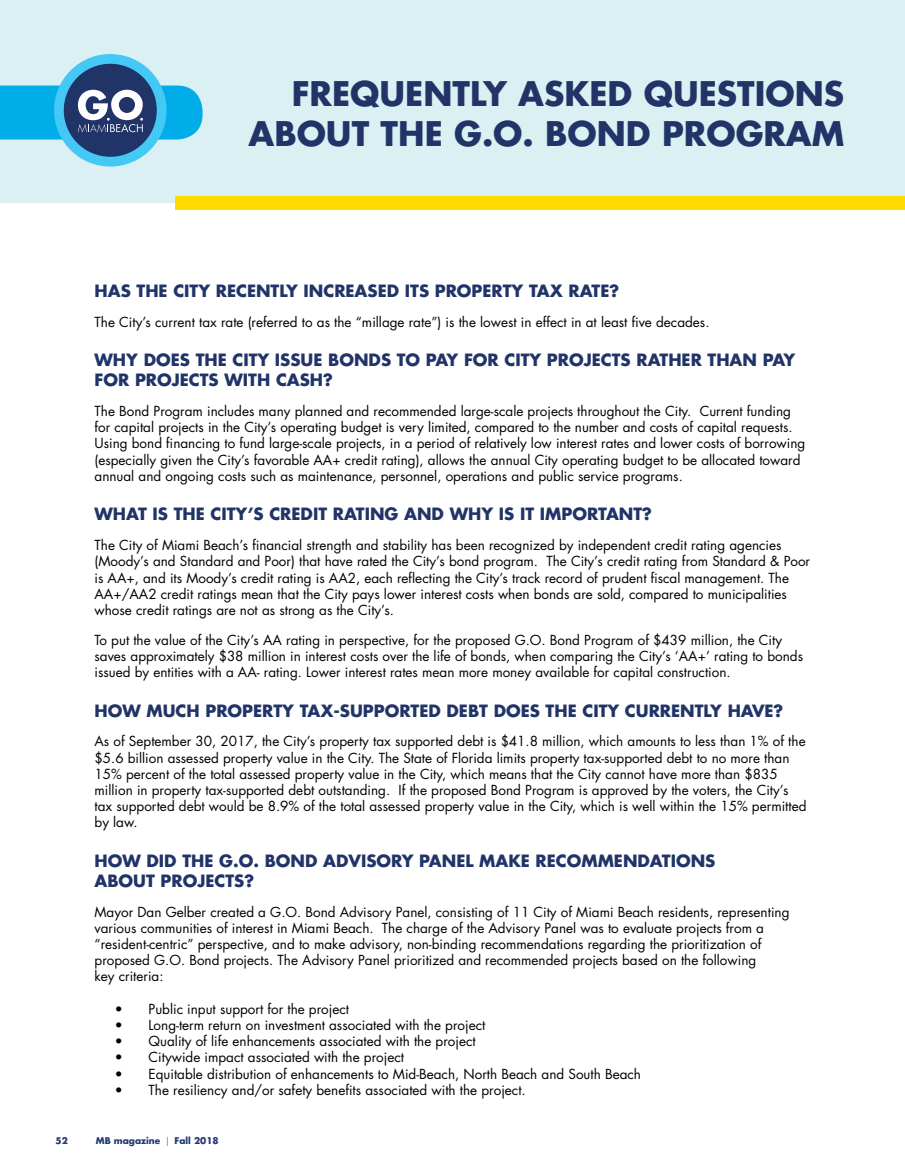
<style>
.page{position:relative;width:905px;height:1175px;background:#fff}
.page>*{position:absolute;margin:0;border:0;box-sizing:border-box;transform-origin:0 0}
.t1{font:700 33px/39.6px "Futura";color:#213468;text-align:right}
.t2{font:700 16.5px/19.8px "Futura";color:#213468}
.t3{font:13.5px/16.2px "Futura";color:#000}
.t4{font:13.5px "Futura Std";color:#000}
.t5{font:700 9px "Futura Std";color:#233574}
.t6{font:700 9px "Futura";color:#233574}
.s1{font-weight:300}
</style>
<div class="page">
<div style="left:0;top:0;width:904px;height:202px;background:#dbf0f2"></div>
<svg style="left:59px;top:59px;width:103px;height:103px;background:#285486"></svg>
<div style="left:54px;top:54px;width:112px;height:112px;border:10px solid #44c8f5;border-radius:50%"></div>
<svg style="left:0;top:86px;width:202px;height:54px;background:#3393c3"></svg>
<div style="left:176px;top:196px;width:728px;height:14px;background:#ffdb00"></div>
<h1 class="t1" style="left:248px;top:73px;width:597px">FREQUENTLY ASKED QUESTIONS<br>ABOUT THE G.O. BOND PROGRAM</h1>
<p class="t2" style="left:94px;top:280px;width:526px">HAS THE CITY RECENTLY INCREASED ITS PROPERTY TAX RATE?</p>
<p class="t3" style="left:94px;top:313px;width:616px">The City’s current tax rate (referred to as the “millage rate”) is the lowest in effect in at least five decades.</p>
<p class="t2" style="left:94px;top:350px;width:702px">WHY DOES THE CITY ISSUE BONDS TO PAY FOR CITY PROJECTS RATHER THAN PAY<br>FOR PROJECTS WITH CASH?</p>
<p class="t3" style="left:94px;top:403px;width:712px">The Bond Program includes many planned and recommended large-scale projects throughout the City. Current funding for capital projects in the City’s operating budget is very limited, compared to the number and costs of capital requests.<br>Using bond financing to fund large-scale projects, in a period of relatively low interest rates and lower costs of borrowing (especially given the City’s favorable AA+ credit rating), allows the annual City operating budget to be allocated toward annual and ongoing costs such as maintenance, personnel, operations and public service programs.</p>
<p class="t2" style="left:94px;top:504px;width:559px">WHAT IS THE CITY’S CREDIT RATING AND WHY IS IT IMPORTANT?</p>
<p class="t3" style="left:94px;top:537px;width:717px">The City of Miami Beach’s financial strength and stability has been recognized by independent credit rating agencies (Moody’s and Standard and Poor) that have rated the City’s bond program. The City’s credit rating from Standard &amp; Poor is AA+, and its Moody’s credit rating is AA2, each reflecting the City’s track record of prudent fiscal management. The AA+/AA2 credit ratings mean that the City pays lower interest costs when bonds are sold, compared to municipalities whose credit ratings are not as strong as the City’s.</p>
<p class="t3" style="left:94px;top:631px;width:710px">To put the value of the City’s AA rating in perspective, for the proposed G.O. Bond Program of $439 million, the City saves approximately $38 million in interest costs over the life of bonds, when comparing the City’s ‘AA+’ rating to bonds issued by entities with a AA- rating. Lower interest rates mean more money available for capital construction.</p>
<p class="t2" style="left:94px;top:700px;width:690px">HOW MUCH PROPERTY TAX-SUPPORTED DEBT DOES THE CITY CURRENTLY HAVE?</p>
<p class="t3" style="left:94px;top:733px;width:713px">As of September 30, 2017, the City’s property tax supported debt is $41.8 million, which amounts to less than 1% of the $5.6 billion assessed property value in the City. The State of Florida limits property tax-supported debt to no more than 15% percent of the total assessed property value in the City, which means that the City cannot have more than $835 million in property tax-supported debt outstanding. If the proposed Bond Program is approved by the voters, the City’s tax supported debt would be 8.9% of the total assessed property value in the City, which is well within the 15% permitted by law.</p>
<p class="t2" style="left:94px;top:850px;width:622px">HOW DID THE G.O. BOND ADVISORY PANEL MAKE RECOMMENDATIONS<br>ABOUT PROJECTS?</p>
<p class="t3" style="left:94px;top:903px;width:696px">Mayor Dan Gelber created a G.O. Bond Advisory Panel, consisting of 11 City of Miami Beach residents, representing various communities of interest in Miami Beach. The charge of the Advisory Panel was to evaluate projects from a “resident-centric” perspective, and to make advisory, non-binding recommendations regarding the prioritization of proposed G.O. Bond projects. The Advisory Panel prioritized and recommended projects based on the following<br>key criteria:</p>
<p class="t4" style="left:115px;top:1000px;width:236px">• Public input support for the project</p>
<p class="t4" style="left:115px;top:1016px;width:372px">• Long-term return on investment associated with the project</p>
<p class="t4" style="left:115px;top:1032px;width:362px">• Quality of life enhancements associated with the project</p>
<p class="t4" style="left:115px;top:1048px;width:291px">• Citywide impact associated with the project</p>
<p class="t4" style="left:115px;top:1065px;width:528px">• Equitable distribution of enhancements to Mid-Beach, North Beach and South Beach</p>
<p class="t4" style="left:115px;top:1081px;width:412px">• The resiliency and/or safety benefits associated with the project.</p>
<p class="t6" style="left:56px;top:1134px;width:14px">52</p>
<p class="t5" style="left:96px;top:1134px;width:124px">MB magazine <span class="s1">|</span> Fall 2018</p>
</div>
